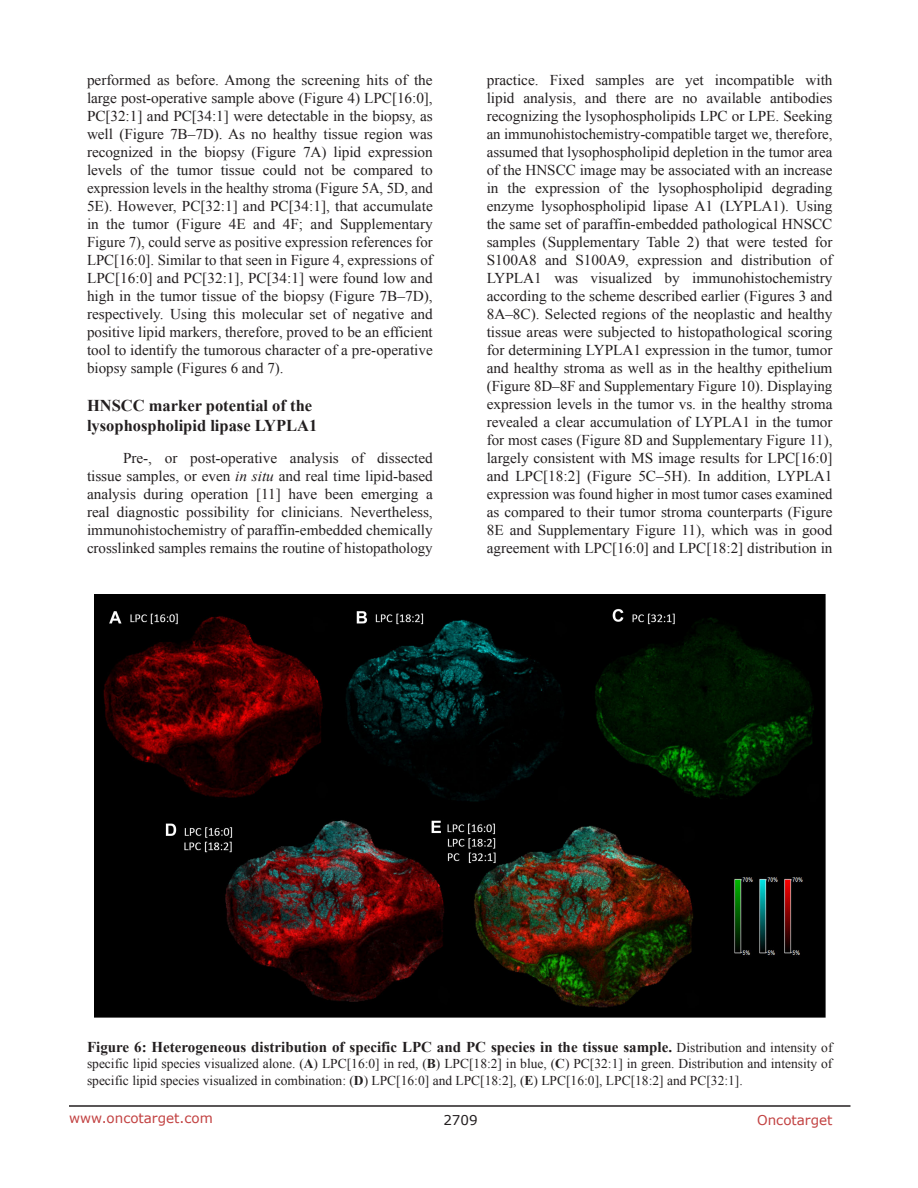
<style>
.page{position:relative;width:918px;height:1188px;background:#fff}
.page>*{position:absolute;margin:0;border:0;box-sizing:border-box;transform-origin:0 0}
.SubHeading{font:700 16.5px/19.8px "Times New Roman";color:#231f20}
.BodyText{font:15px/18px "Times New Roman";letter-spacing:-.005em;color:#231f20;text-align:justify}
.Figuretrx{font:700 15px "Times New Roman";color:#231f20}
.Figuretrx-2{font:13.5px/16.2px "Times New Roman";color:#231f20}
.t1{font:13.5px "Verdana";color:#c24141}
.t2{font:13.5px "Verdana";color:#231f20}
.s1{font-style:italic}
.s2{font-weight:400;font-size:13.5px}
.s3{font-weight:700}
</style>
<div class="page">
<hr style="left:69px;top:1105px;width:781px;height:2px;background:#231f20">
<img style="left:94px;top:594px;width:731px;height:424px">
<p class="BodyText" style="left:87px;top:71px;width:347px">performed as before. Among the screening hits of the large post-operative sample above (Figure 4) LPC[16:0], PC[32:1] and PC[34:1] were detectable in the biopsy, as well (Figure 7B–7D). As no healthy tissue region was recognized in the biopsy (Figure 7A) lipid expression levels of the tumor tissue could not be compared to expression levels in the healthy stroma (Figure 5A, 5D, and 5E). However, PC[32:1] and PC[34:1], that accumulate in the tumor (Figure 4E and 4F; and Supplementary Figure 7), could serve as positive expression references for LPC[16:0]. Similar to that seen in Figure 4, expressions of LPC[16:0] and PC[32:1], PC[34:1] were found low and high in the tumor tissue of the biopsy (Figure 7B–7D), respectively. Using this molecular set of negative and positive lipid markers, therefore, proved to be an efficient tool to identify the tumorous character of a pre-operative biopsy sample (Figures 6 and 7).</p>
<p class="SubHeading" style="left:87px;top:395px;width:232px">HNSCC marker potential of the lysophospholipid lipase LYPLA1</p>
<p class="BodyText" style="left:87px;top:448px;width:347px;text-indent:36px">Pre-, or post-operative analysis of dissected tissue samples, or even <span class="s1">in situ</span> and real time lipid-based analysis during operation [11] have been emerging a real diagnostic possibility for clinicians. Nevertheless, immunohistochemistry of paraffin-embedded chemically crosslinked samples remains the routine of histopathology</p>
<p class="BodyText" style="left:487px;top:71px;width:347px">practice. Fixed samples are yet incompatible with lipid analysis, and there are no available antibodies recognizing the lysophospholipids LPC or LPE. Seeking an immunohistochemistry-compatible target we, therefore, assumed that lysophospholipid depletion in the tumor area of the HNSCC image may be associated with an increase in the expression of the lysophospholipid degrading enzyme lysophospholipid lipase A1 (LYPLA1). Using the same set of paraffin-embedded pathological HNSCC samples (Supplementary Table 2) that were tested for S100A8 and S100A9, expression and distribution of LYPLA1 was visualized by immunohistochemistry according to the scheme described earlier (Figures 3 and 8A–8C). Selected regions of the neoplastic and healthy tissue areas were subjected to histopathological scoring for determining LYPLA1 expression in the tumor, tumor and healthy stroma as well as in the healthy epithelium (Figure 8D–8F and Supplementary Figure 10). Displaying expression levels in the tumor vs. in the healthy stroma revealed a clear accumulation of LYPLA1 in the tumor for most cases (Figure 8D and Supplementary Figure 11), largely consistent with MS image results for LPC[16:0] and LPC[18:2] (Figure 5C–5H). In addition, LYPLA1 expression was found higher in most tumor cases examined as compared to their tumor stroma counterparts (Figure 8E and Supplementary Figure 11), which was in good agreement with LPC[16:0] and LPC[18:2] distribution in</p>
<p class="Figuretrx" style="left:87px;top:1036px;width:747px">Figure 6: Heterogeneous distribution of specific LPC and PC species in the tissue sample. <span class="s2">Distribution and intensity of</span></p>
<p class="Figuretrx-2" style="left:87px;top:1055px;width:747px">specific lipid species visualized alone. (<span class="s3">A</span>) LPC[16:0] in red, (<span class="s3">B</span>) LPC[18:2] in blue, (<span class="s3">C</span>) PC[32:1] in green. Distribution and intensity of specific lipid species visualized in combination: (<span class="s3">D</span>) LPC[16:0] and LPC[18:2], (<span class="s3">E</span>) LPC[16:0], LPC[18:2] and PC[32:1].</p>
<p class="t1" style="left:69px;top:1109px;width:145px">www.oncotarget.com</p>
<p class="t2" style="left:443px;top:1111px;width:36px">2709</p>
<p class="t1" style="left:757px;top:1111px;width:77px">Oncotarget</p>
</div>
